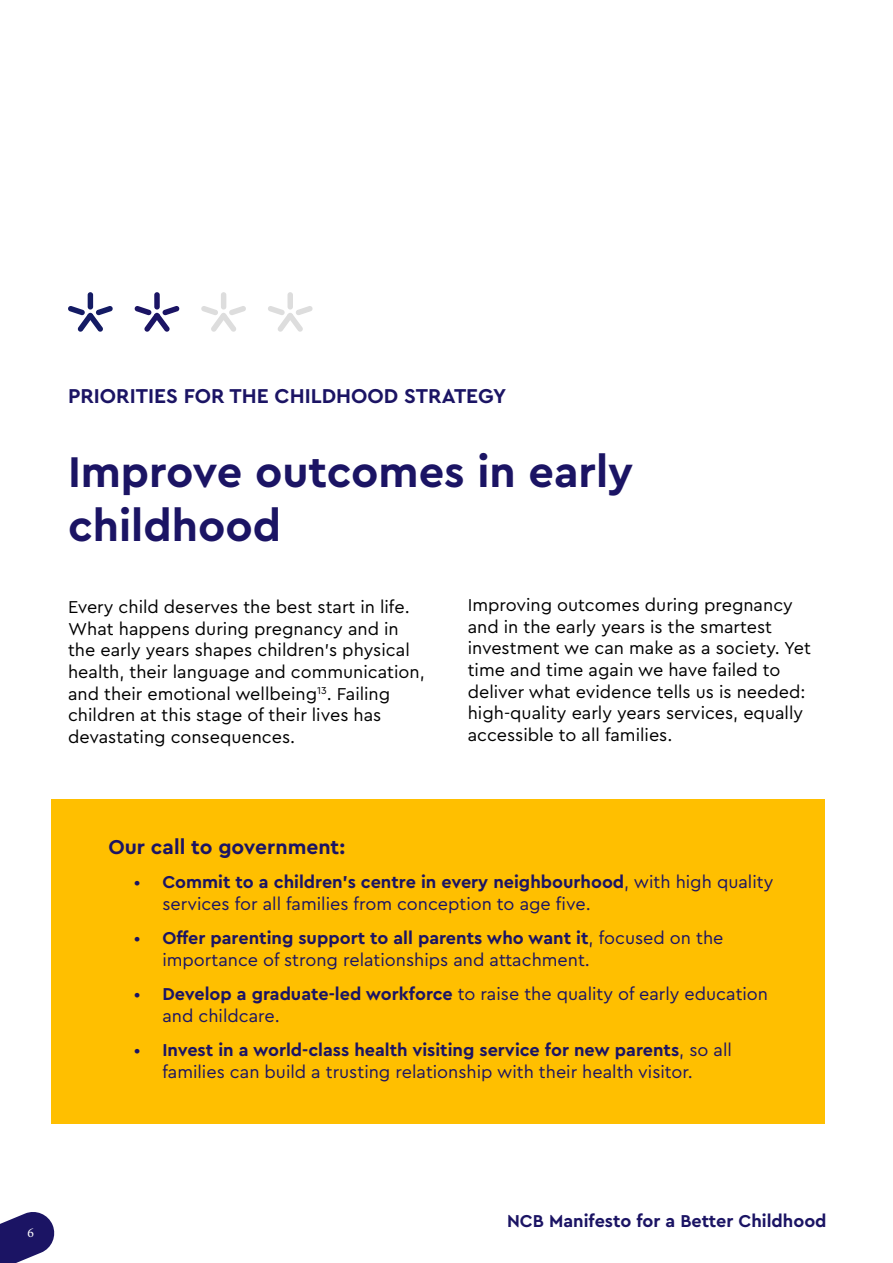
<style>
.page{position:relative;width:893px;height:1263px;background:#fff}
.page>*{position:absolute;margin:0;border:0;box-sizing:border-box;transform-origin:0 0}
.t1{font:700 45px/54px "Cera Pro";color:#1b1464}
.t2{font:700 21px "Cera Pro";color:#1b1464}
.t3{font:18px/21.6px "Cera Pro";color:#000}
.t4{font:18px/21.6px "Cera Pro";color:#1b1464}
.t5{font:700 18px "Cera Pro";color:#1b1464}
.t6{font:13.5px "Minion Pro";color:#fff}
.s1{font-weight:700}
</style>
<div class="page">
<svg style="left:0;top:1212px;width:55px;height:51px"></svg>
<div style="left:51px;top:799px;width:774px;height:325px;background:#ffbf00"></div>
<svg style="left:68px;top:292px;width:45px;height:40px"></svg>
<svg style="left:134px;top:292px;width:46px;height:40px"></svg>
<svg style="left:201px;top:292px;width:45px;height:40px"></svg>
<svg style="left:268px;top:292px;width:45px;height:40px"></svg>
<p class="t2" style="left:68px;top:382px;width:440px">PRIORITIES FOR THE CHILDHOOD STRATEGY</p>
<h1 class="t1" style="left:68px;top:443px;width:567px">Improve outcomes in early childhood</h1>
<p class="t3" style="left:68px;top:596px;width:358px">Every child deserves the best start in life.<br>What happens during pregnancy and in the early years shapes children’s physical health, their language and communication, and their emotional wellbeing<sup>13</sup>. Failing children at this stage of their lives has devastating consequences.</p>
<p class="t3" style="left:468px;top:593px;width:345px">Improving outcomes during pregnancy and in the early years is the smartest investment we can make as a society. Yet time and time again we have failed to deliver what evidence tells us is needed: high-quality early years services, equally accessible to all families.</p>
<p class="t2" style="left:108px;top:833px;width:238px">Our call to government:</p>
<p class="t4" style="left:162px;top:870px;width:612px;text-indent:-28px">• <span class="s1">Commit to a children’s centre in every neighbourhood</span>, with high quality services for all families from conception to age five.</p>
<p class="t4" style="left:162px;top:926px;width:563px;text-indent:-28px">• <span class="s1">Offer parenting support to all parents who want it</span>, focused on the importance of strong relationships and attachment.</p>
<p class="t4" style="left:162px;top:982px;width:607px;text-indent:-28px">• <span class="s1">Develop a graduate-led workforce</span> to raise the quality of early education and childcare.</p>
<p class="t4" style="left:134px;top:1038px;width:599px;text-align:center">• <span class="s1">Invest in a world-class health visiting service for new parents</span>, so all families can build a trusting relationship with their health visitor.</p>
<p class="t6" style="left:28px;top:1223px;width:8px">6</p>
<p class="t5" style="left:507px;top:1208px;width:321px">NCB Manifesto for a Better Childhood</p>
</div>
